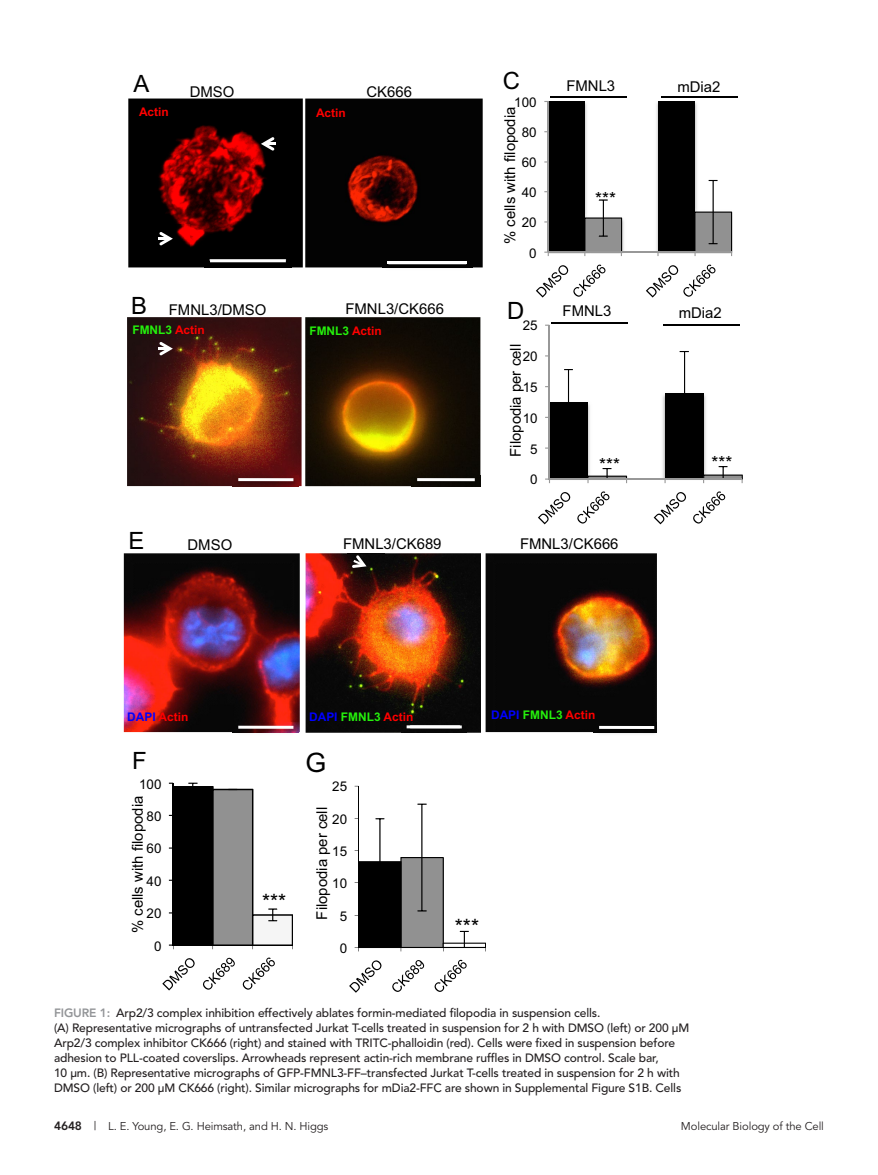
<style>
.page{position:relative;width:878px;height:1175px;background:#fff}
.page>*{position:absolute;margin:0;border:0;box-sizing:border-box;transform-origin:0 0}
.graphic{font:26.85px "Arial";color:#000}
.graphic-2{font:23.85px "Arial";color:#000}
.graphic-3{font:20.85px "Arial";color:#000}
.graphic-4{font:17.85px "Arial";color:#000}
.graphic-5{font:14.85px "Arial";color:#000}
.graphic-6{font:13.35px "Arial";color:#000}
.FigCaption_35_5p{font:500 12px/15px "Avenir";letter-spacing:-.01em;color:#231f20}
.graphic-7{font:700 11.85px "Arial";color:#25f00c}
.graphic-8{font:700 11.85px "Arial";color:#f00}
.ParaFL{font:11.25px "Avenir";letter-spacing:-.01em;color:#231f20}
.s1{font-size:23.85px}
.s2{color:#f00}
.s3{color:#00f}
.s4{font-weight:800;color:#939598}
.s5{font-weight:800;font-size:12px}
.s6{font-size:12px}
</style>
<div class="page">
<img style="left:128px;top:98px;width:175px;height:169px">
<img style="left:305px;top:98px;width:177px;height:169px">
<img style="left:550px;top:399px;width:40px;height:81px">
<img style="left:659px;top:391px;width:47px;height:89px">
<div style="left:549px;top:402px;width:39px;height:77px;background:#000"></div>
<div style="left:665px;top:394px;width:38px;height:85px;background:#000"></div>
<hr style="left:568px;top:369px;width:1px;height:33px;background:#000">
<hr style="left:684px;top:351px;width:1px;height:43px;background:#000">
<hr style="left:548px;top:325px;width:2px;height:154px;background:#989898">
<hr style="left:549px;top:478px;width:193px;height:1px;background:#989898">
<svg style="left:582px;top:468px;width:45px;height:16px"></svg>
<svg style="left:697px;top:466px;width:45px;height:18px"></svg>
<svg style="left:538px;top:492px;width:32px;height:32px"></svg>
<svg style="left:577px;top:491px;width:32px;height:32px"></svg>
<svg style="left:653px;top:492px;width:33px;height:32px"></svg>
<svg style="left:693px;top:491px;width:32px;height:32px"></svg>
<img style="left:585px;top:103px;width:2px;height:96px">
<img style="left:622px;top:218px;width:5px;height:34px">
<img style="left:652px;top:102px;width:45px;height:150px">
<div style="left:548px;top:101px;width:37px;height:151px;background:#000"></div>
<div style="left:658px;top:101px;width:37px;height:151px;background:#000"></div>
<hr style="left:712px;top:180px;width:1px;height:32px;background:#000">
<hr style="left:547px;top:101px;width:1px;height:151px;background:#989898">
<hr style="left:548px;top:252px;width:183px;height:1px;background:#989898">
<svg style="left:584px;top:199px;width:38px;height:57px"></svg>
<svg style="left:694px;top:211px;width:38px;height:45px"></svg>
<svg style="left:536px;top:264px;width:69px;height:33px"></svg>
<svg style="left:646px;top:264px;width:69px;height:33px"></svg>
<hr style="left:661px;top:97px;width:76px;height:1px;background:#000">
<img style="left:127px;top:317px;width:174px;height:169px">
<img style="left:305px;top:317px;width:175px;height:169px">
<hr style="left:551px;top:322px;width:77px;height:1px;background:#000">
<hr style="left:663px;top:324px;width:76px;height:1px;background:#000">
<hr style="left:550px;top:97px;width:76px;height:1px;background:#000">
<img style="left:412px;top:475px;width:68px;height:12px">
<hr style="left:417px;top:478px;width:58px;height:3px;background:#fff">
<img style="left:153px;top:224px;width:37px;height:34px">
<svg style="left:158px;top:232px;width:15px;height:14px"></svg>
<img style="left:243px;top:129px;width:38px;height:34px">
<svg style="left:261px;top:137px;width:15px;height:14px"></svg>
<svg style="left:158px;top:342px;width:15px;height:13px"></svg>
<img style="left:204px;top:256px;width:87px;height:12px">
<hr style="left:210px;top:259px;width:76px;height:3px;background:#fff">
<img style="left:382px;top:258px;width:90px;height:10px">
<hr style="left:388px;top:261px;width:79px;height:3px;background:#fff">
<img style="left:233px;top:475px;width:65px;height:12px">
<hr style="left:238px;top:478px;width:55px;height:3px;background:#fff">
<img style="left:305px;top:553px;width:176px;height:179px">
<img style="left:124px;top:553px;width:176px;height:179px">
<img style="left:485px;top:553px;width:172px;height:179px">
<img style="left:348px;top:553px;width:36px;height:33px">
<svg style="left:352px;top:555px;width:14px;height:13px"></svg>
<img style="left:593px;top:732px;width:64px;height:2px">
<img style="left:593px;top:723px;width:64px;height:9px">
<hr style="left:599px;top:726px;width:55px;height:3px;background:#fff">
<img style="left:401px;top:722px;width:66px;height:11px">
<hr style="left:406px;top:725px;width:56px;height:3px;background:#fff">
<img style="left:233px;top:723px;width:65px;height:10px">
<hr style="left:238px;top:725px;width:55px;height:3px;background:#fff">
<svg style="left:169px;top:782px;width:124px;height:167px"></svg>
<svg style="left:162px;top:958px;width:33px;height:32px"></svg>
<svg style="left:203px;top:957px;width:32px;height:32px"></svg>
<svg style="left:243px;top:957px;width:32px;height:32px"></svg>
<hr style="left:379px;top:818px;width:1px;height:43px;background:#000">
<hr style="left:421px;top:804px;width:1px;height:53px;background:#000">
<hr style="left:358px;top:786px;width:1px;height:161px;background:#000">
<svg style="left:349px;top:857px;width:137px;height:135px"></svg>
<p class="graphic-2" style="left:133px;top:67px;width:17px">A</p>
<p class="graphic-5" style="left:190px;top:82px;width:46px">DMSO</p>
<p class="graphic-5" style="left:366px;top:82px;width:47px">CK666</p>
<p class="graphic-8" style="left:139px;top:104px;width:31px">Actin</p>
<p class="graphic-8" style="left:316px;top:105px;width:31px">Actin</p>
<p class="graphic-2" style="left:503px;top:65px;width:19px">C</p>
<p class="graphic-6" style="left:514px;top:93px;width:24px">100</p>
<p class="graphic-5" style="left:500px;top:244px;width:139px;rotate:-90deg">% cells with filopodia</p>
<p class="graphic-6" style="left:521px;top:123px;width:16px">80</p>
<p class="graphic-6" style="left:521px;top:154px;width:16px">60</p>
<p class="graphic-6" style="left:521px;top:184px;width:16px">40</p>
<p class="graphic-6" style="left:521px;top:214px;width:16px">20</p>
<p class="graphic-5" style="left:566px;top:76px;width:50px">FMNL3</p>
<p class="graphic-5" style="left:677px;top:77px;width:45px">mDia2</p>
<p class="graphic-4" style="left:595px;top:187px;width:22px">***</p>
<p class="graphic-6" style="left:529px;top:244px;width:9px">0</p>
<p class="graphic-5" style="left:131px;top:300px;width:137px"><span class="s1">B</span> FMNL3/DMSO</p>
<p class="graphic-5" style="left:345px;top:299px;width:100px">FMNL3/CK666</p>
<p class="graphic-2" style="left:507px;top:295px;width:19px">D</p>
<p class="graphic-5" style="left:562px;top:301px;width:50px">FMNL3</p>
<p class="graphic-5" style="left:678px;top:302px;width:45px">mDia2</p>
<p class="graphic-7" style="left:132px;top:322px;width:74px">FMNL3 <span class="s2">Actin</span></p>
<p class="graphic-7" style="left:309px;top:322px;width:74px">FMNL3 <span class="s2">Actin</span></p>
<p class="graphic-6" style="left:523px;top:317px;width:16px">25</p>
<p class="graphic-5" style="left:506px;top:457px;width:114px;rotate:-90deg">Filopodia per cell</p>
<p class="graphic-6" style="left:523px;top:348px;width:16px">20</p>
<p class="graphic-6" style="left:523px;top:378px;width:16px">15</p>
<p class="graphic-6" style="left:523px;top:409px;width:16px">10</p>
<p class="graphic-6" style="left:530px;top:440px;width:9px">5</p>
<p class="graphic-4" style="left:599px;top:453px;width:22px">***</p>
<p class="graphic-4" style="left:711px;top:450px;width:22px">***</p>
<p class="graphic-6" style="left:530px;top:471px;width:9px">0</p>
<p class="graphic-2" style="left:128px;top:525px;width:17px">E</p>
<p class="graphic-5" style="left:343px;top:534px;width:100px">FMNL3/CK689</p>
<p class="graphic-5" style="left:520px;top:534px;width:100px">FMNL3/CK666</p>
<p class="graphic-5" style="left:187px;top:535px;width:46px">DMSO</p>
<p class="graphic-8" style="left:127px;top:709px;width:63px"><span class="s3">DAPI</span> Actin</p>
<p class="graphic-7" style="left:309px;top:709px;width:106px"><span class="s3">DAPI</span> FMNL3 <span class="s2">Actin</span></p>
<p class="graphic-7" style="left:491px;top:707px;width:106px"><span class="s3">DAPI</span> FMNL3 <span class="s2">Actin</span></p>
<p class="graphic-2" style="left:132px;top:745px;width:16px">F</p>
<p class="graphic" style="left:305px;top:745px;width:22px">G</p>
<p class="graphic-5" style="left:312px;top:919px;width:114px;rotate:-90deg">Filopodia per cell</p>
<p class="graphic-6" style="left:139px;top:775px;width:24px">100</p>
<p class="graphic-6" style="left:332px;top:778px;width:16px">25</p>
<p class="graphic-5" style="left:128px;top:933px;width:139px;rotate:-90deg">% cells with filopodia</p>
<p class="graphic-6" style="left:147px;top:807px;width:16px">80</p>
<p class="graphic-6" style="left:332px;top:810px;width:16px">20</p>
<p class="graphic-6" style="left:147px;top:840px;width:16px">60</p>
<p class="graphic-6" style="left:332px;top:842px;width:16px">15</p>
<p class="graphic-6" style="left:147px;top:872px;width:16px">40</p>
<p class="graphic-6" style="left:332px;top:874px;width:16px">10</p>
<p class="graphic-3" style="left:262px;top:888px;width:26px">***</p>
<p class="graphic-6" style="left:147px;top:904px;width:16px">20</p>
<p class="graphic-6" style="left:340px;top:907px;width:9px">5</p>
<p class="graphic-6" style="left:154px;top:937px;width:9px">0</p>
<p class="graphic-6" style="left:340px;top:939px;width:9px">0</p>
<p class="graphic-3" style="left:455px;top:913px;width:26px">***</p>
<p class="FigCaption_35_5p" style="left:54px;top:1005px;width:636px"><span class="s4">FIGURE 1:</span> Arp2/3 complex inhibition effectively ablates formin-mediated filopodia in suspension cells.<br>(A) Representative micrographs of untransfected Jurkat T-cells treated in suspension for 2 h with DMSO (left) or 200 μM Arp2/3 complex inhibitor CK666 (right) and stained with TRITC-phalloidin (red). Cells were fixed in suspension before adhesion to PLL-coated coverslips. Arrowheads represent actin-rich membrane ruffles in DMSO control. Scale bar,<br>10 μm. (B) Representative micrographs of GFP-FMNL3-FF–transfected Jurkat T-cells treated in suspension for 2 h with DMSO (left) or 200 μM CK666 (right). Similar micrographs for mDia2-FFC are shown in Supplemental Figure S1B. Cells</p>
<p class="ParaFL" style="left:54px;top:1119px;width:276px"><span class="s5">4648</span> <span class="s6">|</span> L. E. Young, E. G. Heimsath, and H. N. Higgs</p>
<p class="ParaFL" style="left:681px;top:1119px;width:144px">Molecular Biology of the Cell</p>
</div>
